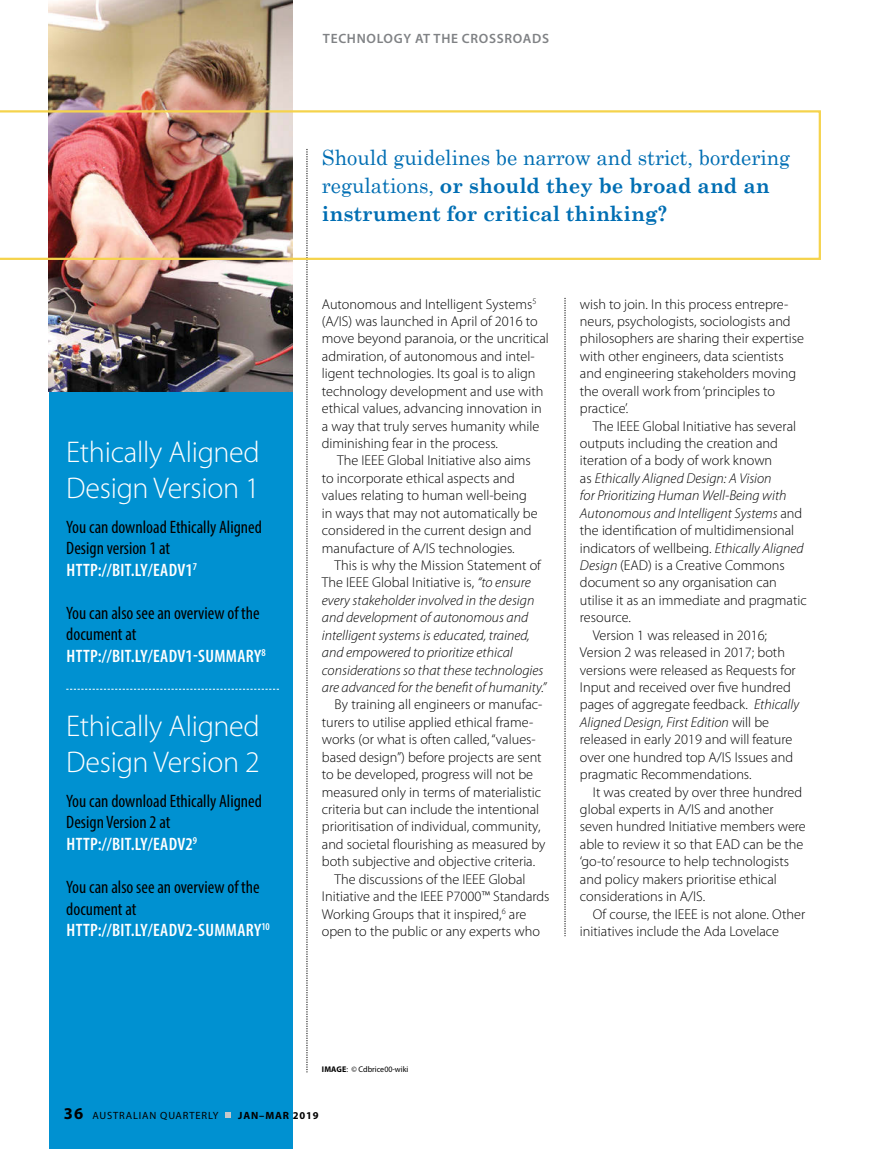
<style>
.page{position:relative;width:872px;height:1149px;background:#fff}
.page>*{position:absolute;margin:0;border:0;box-sizing:border-box;transform-origin:0 0}
.t1{font:300 30px/36px "Myriad Pro";letter-spacing:-.01em;color:#fff}
.t2{font:21px/28.3px "Century Schoolbook";color:#006eb3}
.t3{font:condensed 18px/21.6px "Myriad Pro";color:#000}
.t4{font:300 14.25px/17.4px "Myriad Pro";color:#000}
.t5{font:italic 300 14.25px/17.4px "Myriad Pro";color:#000}
.t6{font:600 13.5px "Myriad Pro";letter-spacing:.05em;color:#808285}
.t7{font:10.5px "Myriad Pro";letter-spacing:.08em;color:#000}
.t8{font:700 10.5px "Myriad Pro";letter-spacing:.08em;color:#000}
.t9{font:8.25px "Myriad Pro";color:#000}
.t10{font:700 8.25px "Myriad Pro";color:#000}
.s1{font-weight:600;color:#fff}
.s2{font-weight:700}
.s3{font-style:normal}
.s4{font-style:italic}
.s5{font-weight:700;font-size:16.5px}
</style>
<div class="page">
<div style="left:49px;top:391px;width:243px;height:757px;background:#0091d1"></div>
<img style="left:49px;top:0;width:243px;height:391px">
<svg style="left:307px;top:260px;width:1px;height:811px"></svg>
<svg style="left:565px;top:298px;width:1px;height:636px"></svg>
<img style="left:0;top:110px;width:821px;height:150px">
<svg style="left:66px;top:688px;width:213px;height:1px"></svg>
<svg style="left:226px;top:1112px;width:5px;height:5px"></svg>
<p class="t6" style="left:323px;top:29px;width:44px">TECHNOLOG</p>
<p class="t6" style="left:403px;top:29px;width:69px">Y AT THECROSSROADS</p>
<h1 class="t1" style="left:66px;top:434px;width:195px">Ethically Aligned<br>Design Version 1</h1>
<p class="t3" style="left:66px;top:515px;width:197px">You can download Ethically Aligned<br>Design version 1 at<br><span class="s1">HTTP://BIT.LY/EADV1</span><sup>7</sup></p>
<p class="t3" style="left:66px;top:601px;width:201px">You can also see an overview of the document at<br><span class="s1">HTTP://BIT.LY/EADV1-SUMMARY</span><sup>8</sup></p>
<h1 class="t1" style="left:66px;top:708px;width:195px">Ethically Aligned<br>Design Version 2</h1>
<p class="t3" style="left:66px;top:789px;width:197px">You can download Ethically Aligned<br>Design Version 2 at<br><span class="s1">HTTP://BIT.LY/EADV2</span><sup>9</sup></p>
<p class="t3" style="left:66px;top:875px;width:205px">You can also see an overview of the document at<br><span class="s1">HTTP://BIT.LY/EADV2-SUMMARY</span><sup>10</sup></p>
<h2 class="t2" style="left:322px;top:141px;width:470px">Should guidelines be narrow and strict, bordering regulations, <span class="s2">or should they be broad and an instrument for critical thinking?</span></h2>
<p class="t4" style="left:322px;top:295px;width:228px">Autonomous and Intelligent Systems<sup>5 </sup>(A/IS) was launched in April of 2016 to move beyond paranoia, or the uncritical admiration, of autonomous and intel&shy;ligent technologies. Its goal is to align technology development and use with ethical values, advancing innovation in a way that truly serves humanity while diminishing fear in the process.</p>
<p class="t4" style="left:322px;top:451px;width:217px;text-indent:15px">The IEEE Global Initiative also aims to incorporate ethical aspects and values relating to human well-being in ways that may not automatically be considered in the current design and manufacture of A/IS technologies.</p>
<p class="t5" style="left:322px;top:556px;width:226px;text-indent:13px"><span class="s3">This is why the Mission Statement of The IEEE Global Initiative is,</span> “to ensure every stakeholder involved in the design and development of autonomous and intelligent systems is educated, trained, and empowered to prioritize ethical considerations so that these technologies are advanced for the benefit of humanity.”</p>
<p class="t4" style="left:334px;top:695px;width:209px">By training all engineers or manufac-</p>
<p class="t4" style="left:322px;top:713px;width:213px">turers to utilise applied ethical frame-</p>
<p class="t4" style="left:322px;top:730px;width:215px">works (or what is often called, “values-</p>
<p class="t4" style="left:322px;top:747px;width:221px">based design”) before projects are sent</p>
<p class="t4" style="left:322px;top:765px;width:213px">to be developed, progress will not be</p>
<p class="t4" style="left:322px;top:782px;width:221px">measured only in terms of materialistic</p>
<p class="t4" style="left:322px;top:800px;width:219px">criteria but can include the intentional</p>
<p class="t4" style="left:322px;top:817px;width:220px">prioritisation of individual, community,</p>
<p class="t4" style="left:322px;top:835px;width:225px">and societal flourishing as measured by</p>
<p class="t4" style="left:322px;top:852px;width:215px">both subjective and objective criteria.</p>
<p class="t4" style="left:334px;top:869px;width:192px">The discussions of the IEEE Global</p>
<p class="t4" style="left:322px;top:887px;width:229px">Initiative and the IEEE P7000™ Standards</p>
<p class="t4" style="left:322px;top:904px;width:206px">Working Groups that it inspired,<sup>6</sup> are</p>
<p class="t4" style="left:322px;top:922px;width:219px">open to the public or any experts who</p>
<p class="t4" style="left:580px;top:295px;width:226px">wish to join. In this process entrepre&shy;neurs, psychologists, sociologists and philosophers are sharing their expertise with other engineers, data scientists and engineering stakeholders moving the overall work from ‘principles to practice’.</p>
<p class="t4" style="left:592px;top:417px;width:205px">The IEEE Global Initiative has several</p>
<p class="t4" style="left:580px;top:434px;width:200px">outputs including the creation and</p>
<p class="t4" style="left:580px;top:451px;width:194px">iteration of a body of work known</p>
<p class="t5" style="left:580px;top:469px;width:193px"><span class="s3">as</span> Ethically Aligned Design: A Vision</p>
<p class="t5" style="left:580px;top:486px;width:208px">for Prioritizing Human Well-Being with</p>
<p class="t5" style="left:580px;top:504px;width:224px">Autonomous and Intelligent Systems <span class="s3">and</span></p>
<p class="t4" style="left:580px;top:521px;width:216px">the identification of multidimensional</p>
<p class="t4" style="left:580px;top:539px;width:225px">indicators of wellbeing. <span class="s4">Ethically Aligned</span></p>
<p class="t4" style="left:580px;top:556px;width:206px"><span class="s4">Design</span> (EAD) is a Creative Commons</p>
<p class="t4" style="left:580px;top:573px;width:198px">document so any organisation can</p>
<p class="t4" style="left:580px;top:591px;width:228px">utilise it as an immediate and pragmatic</p>
<p class="t4" style="left:580px;top:608px;width:53px">resource.</p>
<p class="t4" style="left:592px;top:626px;width:176px">Version 1 was released in 2016;</p>
<p class="t4" style="left:580px;top:643px;width:207px">Version 2 was released in 2017; both</p>
<p class="t4" style="left:580px;top:660px;width:217px">versions were released as Requests for</p>
<p class="t4" style="left:580px;top:678px;width:212px">Input and received over five hundred</p>
<p class="t4" style="left:580px;top:695px;width:221px">pages of aggregate feedback. <span class="s4">Ethically</span></p>
<p class="t5" style="left:580px;top:713px;width:191px">Aligned Design, First Edition <span class="s3">will be</span></p>
<p class="t4" style="left:580px;top:730px;width:214px">released in early 2019 and will feature</p>
<p class="t4" style="left:580px;top:747px;width:215px">over one hundred top A/IS Issues and</p>
<p class="t4" style="left:580px;top:765px;width:173px">pragmatic Recommendations.</p>
<p class="t4" style="left:592px;top:782px;width:211px">It was created by over three hundred</p>
<p class="t4" style="left:580px;top:800px;width:195px">global experts in A/IS and another</p>
<p class="t4" style="left:580px;top:817px;width:227px">seven hundred Initiative members were</p>
<p class="t4" style="left:580px;top:835px;width:225px">able to review it so that EAD can be the</p>
<p class="t4" style="left:580px;top:852px;width:211px">‘go-to’ resource to help technologists</p>
<p class="t4" style="left:580px;top:869px;width:198px">and policy makers prioritise ethical</p>
<p class="t4" style="left:580px;top:887px;width:127px">considerations in A/IS.</p>
<p class="t4" style="left:592px;top:904px;width:214px">Of course, the IEEE is not alone. Other</p>
<p class="t4" style="left:580px;top:922px;width:201px">initiatives include the Ada Lovelace</p>
<p class="t10" style="left:322px;top:1063px;width:6px">IMAG</p>
<p class="t9" style="left:342px;top:1064px;width:68px"><span class="s2">E</span>: © Cdbrice00-wiki</p>
<p class="t7" style="left:64px;top:1108px;width:156px"><span class="s5">36</span> AUSTRALIAN QUARTERLY</p>
<p class="t8" style="left:238px;top:1108px;width:82px">JAN–MAR 2019</p>
</div>
